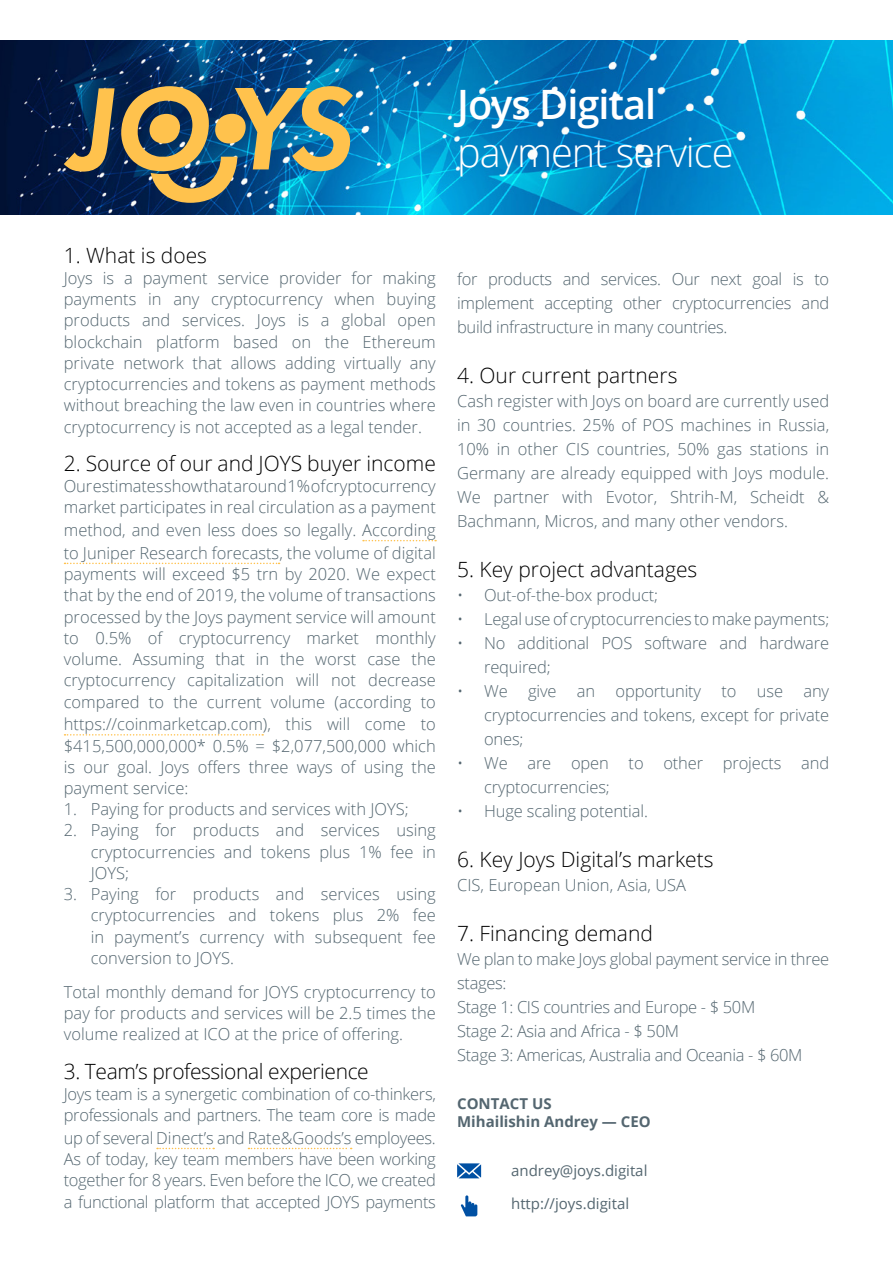
<style>
.page{position:relative;width:893px;height:1263px;background:#fff}
.page>*{position:absolute;margin:0;border:0;box-sizing:border-box;transform-origin:0 0}
.t1{font:300 40.5px "Open Sans";letter-spacing:-.025em;color:#fff}
.t2{font:600 40.5px "Open Sans";letter-spacing:-.025em;color:#fff}
.t3{font:300 21px "Open Sans";color:#000}
.t4{font:300 21px "Open Sans";letter-spacing:-.02em;color:#000}
.t5{font:300 16.5px/21.3px "Open Sans";letter-spacing:-.005em;color:#546670;text-align:justify}
.t6{font:15px "Open Sans";color:#546670}
.t7{font:700 15px/18px "Open Sans";color:#546670}
</style>
<div class="page">
<img style="left:0;top:40px;width:893px;height:175px">
<svg style="left:64px;top:88px;width:51px;height:84px;background:#615f50"></svg>
<svg style="left:121px;top:86px;width:232px;height:117px;background:#6c7f70"></svg>
<svg style="left:363px;top:540px;width:73px;height:1px"></svg>
<svg style="left:65px;top:563px;width:215px;height:1px"></svg>
<svg style="left:65px;top:734px;width:198px;height:1px"></svg>
<svg style="left:157px;top:1148px;width:57px;height:1px"></svg>
<svg style="left:248px;top:1148px;width:104px;height:1px"></svg>
<svg style="left:457px;top:1163px;width:24px;height:15px"></svg>
<svg style="left:461px;top:1195px;width:16px;height:21px"></svg>
<h1 class="t2" style="left:457px;top:76px;width:201px">Joys Digital</h1>
<h1 class="t1" style="left:457px;top:125px;width:278px">payment service</h1>
<p class="t3" style="left:64px;top:241px;width:145px">1. What is does</p>
<p class="t5" style="left:64px;top:267px;width:374px">Joys is a payment service provider for making payments in any cryptocurrency when buying products and services. Joys is a global open blockchain platform based on the Ethereum private network that allows adding virtually any cryptocurrencies and tokens as payment methods without breaching the law even in countries where cryptocurrency is not accepted as a legal tender.</p>
<p class="t3" style="left:64px;top:449px;width:374px">2. Source of our and JOYS buyer income</p>
<p class="t5" style="left:64px;top:475px;width:374px">Our estimates show that around 1% of cryptocurrency market participates in real circulation as a payment</p>
<p class="t5" style="left:64px;top:518px;width:374px;line-height:22.8px">method, and even less does so legally. According to Juniper Research forecasts, the volume of digital</p>
<p class="t5" style="left:64px;top:563px;width:374px">payments will exceed $5 trn by 2020. We expect that by the end of 2019, the volume of transactions processed by the Joys payment service will amount to 0.5% of cryptocurrency market monthly volume. Assuming that in the worst case the cryptocurrency capitalization will not decrease compared to the current volume (according to</p>
<p class="t5" style="left:64px;top:713px;width:374px">https://coinmarketcap.com), this will come to $415,500,000,000* 0.5% = $2,077,500,000 which is our goal. Joys offers three ways of using the payment service:</p>
<p class="t5" style="left:64px;top:798px;width:346px">1. Paying for products and services with JOYS;</p>
<p class="t5" style="left:91px;top:819px;width:347px;text-indent:-27px">2. Paying for products and services using cryptocurrencies and tokens plus 1% fee in JOYS;</p>
<p class="t5" style="left:91px;top:883px;width:347px;text-indent:-27px">3. Paying for products and services using cryptocurrencies and tokens plus 2% fee in payment’s currency with subsequent fee conversion to JOYS.</p>
<p class="t5" style="left:64px;top:981px;width:374px">Total monthly demand for JOYS cryptocurrency to pay for products and services will be 2.5 times the volume realized at ICO at the price of offering.</p>
<p class="t4" style="left:64px;top:1057px;width:307px">3. Team’s professional experience</p>
<p class="t5" style="left:64px;top:1083px;width:374px">Joys team is a synergetic combination of co-thinkers, professionals and partners. The team core is made</p>
<p class="t5" style="left:64px;top:1127px;width:374px">up of several Dinect’s and Rate&amp;Goods’s employees.<br>As of today, key team members have been working together for 8 years. Even before the ICO, we created a functional platform that accepted JOYS payments</p>
<p class="t5" style="left:457px;top:266px;width:374px;line-height:24px">for products and services. Our next goal is to implement accepting other cryptocurrencies and build infrastructure in many countries.</p>
<p class="t3" style="left:457px;top:360px;width:222px">4. Our current partners</p>
<p class="t5" style="left:457px;top:388px;width:374px;line-height:24px">Cash register with Joys on board are currently used in 30 countries. 25% of POS machines in Russia, 10% in other CIS countries, 50% gas stations in Germany are already equipped with Joys module.<br>We partner with Evotor, Shtrih-M, Scheidt &amp; Bachmann, Micros, and many other vendors.</p>
<p class="t3" style="left:457px;top:555px;width:242px">5. Key project advantages</p>
<p class="t5" style="left:457px;top:584px;width:202px">• Out-of-the-box product;</p>
<p class="t5" style="left:457px;top:608px;width:374px">• Legal use of cryptocurrencies to make payments;</p>
<p class="t5" style="left:484px;top:630px;width:347px;line-height:24px;text-indent:-27px">• No additional POS software and hardware required;</p>
<p class="t5" style="left:484px;top:678px;width:347px;line-height:24px;text-indent:-27px">• We give an opportunity to use any cryptocurrencies and tokens, except for private ones;</p>
<p class="t5" style="left:484px;top:751px;width:347px;line-height:24px;text-indent:-27px">• We are open to other projects and cryptocurrencies;</p>
<p class="t5" style="left:457px;top:800px;width:192px">• Huge scaling potential.</p>
<p class="t3" style="left:457px;top:845px;width:258px">6. Key Joys Digital’s markets</p>
<p class="t5" style="left:457px;top:874px;width:231px">CIS, European Union, Asia, USA</p>
<p class="t3" style="left:457px;top:918px;width:197px">7. Financing demand</p>
<p class="t5" style="left:457px;top:946px;width:374px;line-height:24px;text-align:left">We plan to make Joys global payment service in three stages:<br>Stage 1: CIS countries and Europe - $ 50M<br>Stage 2: Asia and Africa - $ 50M<br>Stage 3: Americas, Australia and Oceania - $ 60M</p>
<p class="t7" style="left:457px;top:1094px;width:195px">CONTACT US<br>Mihailishin Andrey — CEO</p>
<p class="t6" style="left:511px;top:1160px;width:138px">andrey@joys.digital</p>
<p class="t6" style="left:511px;top:1193px;width:119px">http://joys.digital</p>
</div>
